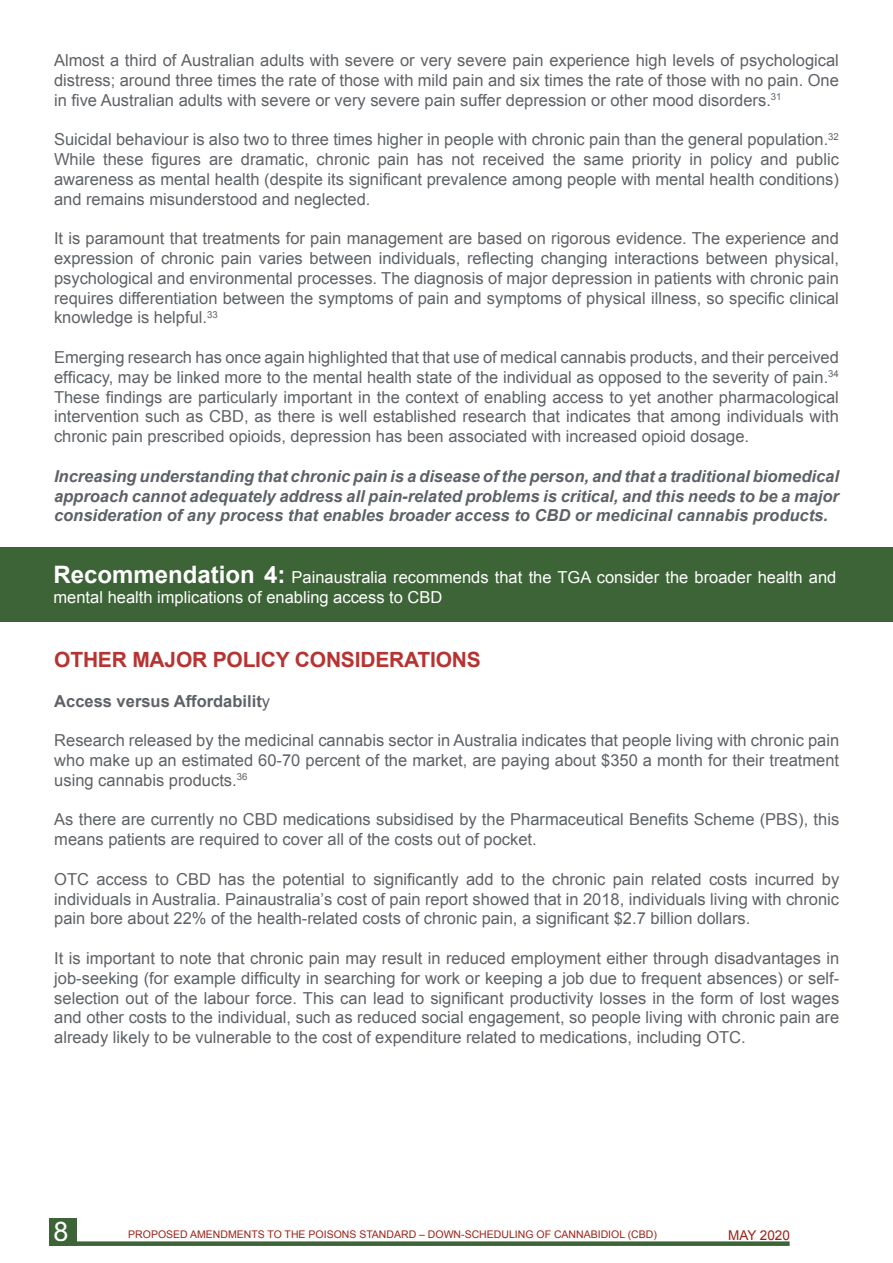
<style>
.page{position:relative;width:893px;height:1263px;background:#fff}
.page>*{position:absolute;margin:0;border:0;box-sizing:border-box;transform-origin:0 0}
.t1{font:27px "Arial";color:#fff}
.t2{font:700 21px "Arial";letter-spacing:-.01em;color:#b73332}
.t3{font:16.5px/19.8px "Arial";color:#5e6266;text-align:justify}
.t4{font:italic 700 16.5px/19.8px "Arial";color:#5e6266;text-align:justify}
.t5{font:16.5px/19.8px "Arial";color:#fff}
.t6{font:700 16.5px "Arial";color:#5e6266}
.t7{font:13.5px "Arial";color:#9b2217}
.t8{font:10.5px "Arial";color:#9b2217}
.s1{font-weight:700;font-size:24px}
.s2{font-weight:400}
</style>
<div class="page">
<div style="left:49px;top:1218px;width:27px;height:28px;background:#3d6436"></div>
<div style="left:50px;top:1241px;width:740px;height:5px;background:#3d6436"></div>
<div style="left:0;top:548px;width:893px;height:74px;background:#3d6436"></div>
<p class="t3" style="left:54px;top:50px;width:786px">Almost a third of Australian adults with severe or very severe pain experience high levels of psychological distress; around three times the rate of those with mild pain and six times the rate of those with no pain. One in five Australian adults with severe or very severe pain suffer depression or other mood disorders.<sup>31</sup></p>
<p class="t3" style="left:54px;top:130px;width:786px">Suicidal behaviour is also two to three times higher in people with chronic pain than the general population.<sup>32<br></sup>While these figures are dramatic, chronic pain has not received the same priority in policy and public awareness as mental health (despite its significant prevalence among people with mental health conditions) and remains misunderstood and neglected.</p>
<p class="t3" style="left:54px;top:229px;width:786px">It is paramount that treatments for pain management are based on rigorous evidence. The experience and expression of chronic pain varies between individuals, reflecting changing interactions between physical, psychological and environmental processes. The diagnosis of major depression in patients with chronic pain requires differentiation between the symptoms of pain and symptoms of physical illness, so specific clinical knowledge is helpful.<sup>33</sup></p>
<p class="t3" style="left:54px;top:347px;width:786px">Emerging research has once again highlighted that that use of medical cannabis products, and their perceived efficacy, may be linked more to the mental health state of the individual as opposed to the severity of pain.<sup>34<br></sup>These findings are particularly important in the context of enabling access to yet another pharmacological intervention such as CBD, as there is well established research that indicates that among individuals with chronic pain prescribed opioids, depression has been associated with increased opioid dosage.</p>
<p class="t4" style="left:54px;top:467px;width:786px">Increasing understanding that chronic pain is a disease of the person, and that a traditional biomedical approach cannot adequately address all pain-related problems is critical, and this needs to be a major consideration of any process that enables broader access to CBD or medicinal cannabis products.</p>
<p class="t5" style="left:54px;top:568px;width:784px"><span class="s1">Recommendation 4:</span> Painaustralia recommends that the TGA consider the broader health and mental health implications of enabling access to CBD</p>
<p class="t2" style="left:54px;top:646px;width:428px">OTHER MAJOR POLICY CONSIDERATIONS</p>
<p class="t6" style="left:54px;top:690px;width:217px">Access versus Affordabilit<span class="s2">y</span></p>
<p class="t3" style="left:54px;top:731px;width:786px">Research released by the medicinal cannabis sector in Australia indicates that people living with chronic pain who make up an estimated 60-70 percent of the market, are paying about $350 a month for their treatment using cannabis products.<sup>36</sup></p>
<p class="t3" style="left:54px;top:810px;width:786px">As there are currently no CBD medications subsidised by the Pharmaceutical Benefits Scheme (PBS), this means patients are required to cover all of the costs out of pocket.</p>
<p class="t3" style="left:54px;top:869px;width:786px">OTC access to CBD has the potential to significantly add to the chronic pain related costs incurred by individuals in Australia. Painaustralia’s cost of pain report showed that in 2018, individuals living with chronic pain bore about 22% of the health-related costs of chronic pain, a significant $2.7 billion dollars.</p>
<p class="t3" style="left:54px;top:948px;width:786px">It is important to note that chronic pain may result in reduced employment either through disadvantages in job-seeking (for example difficulty in searching for work or keeping a job due to frequent absences) or self&shy;selection out of the labour force. This can lead to significant productivity losses in the form of lost wages and other costs to the individual, such as reduced social engagement, so people living with chronic pain are already likely to be vulnerable to the cost of expenditure related to medications, including OTC.</p>
<h1 class="t1" style="left:53px;top:1214px;width:17px">8</h1>
<p class="t8" style="left:128px;top:1227px;width:530px">PROPOSED AMENDMENTS TO THE POISONS STANDARD – DOWN-SCHEDULING OF CANNABIDIOL (CBD)</p>
<p class="t7" style="left:728px;top:1226px;width:63px">MAY 2020</p>
</div>
